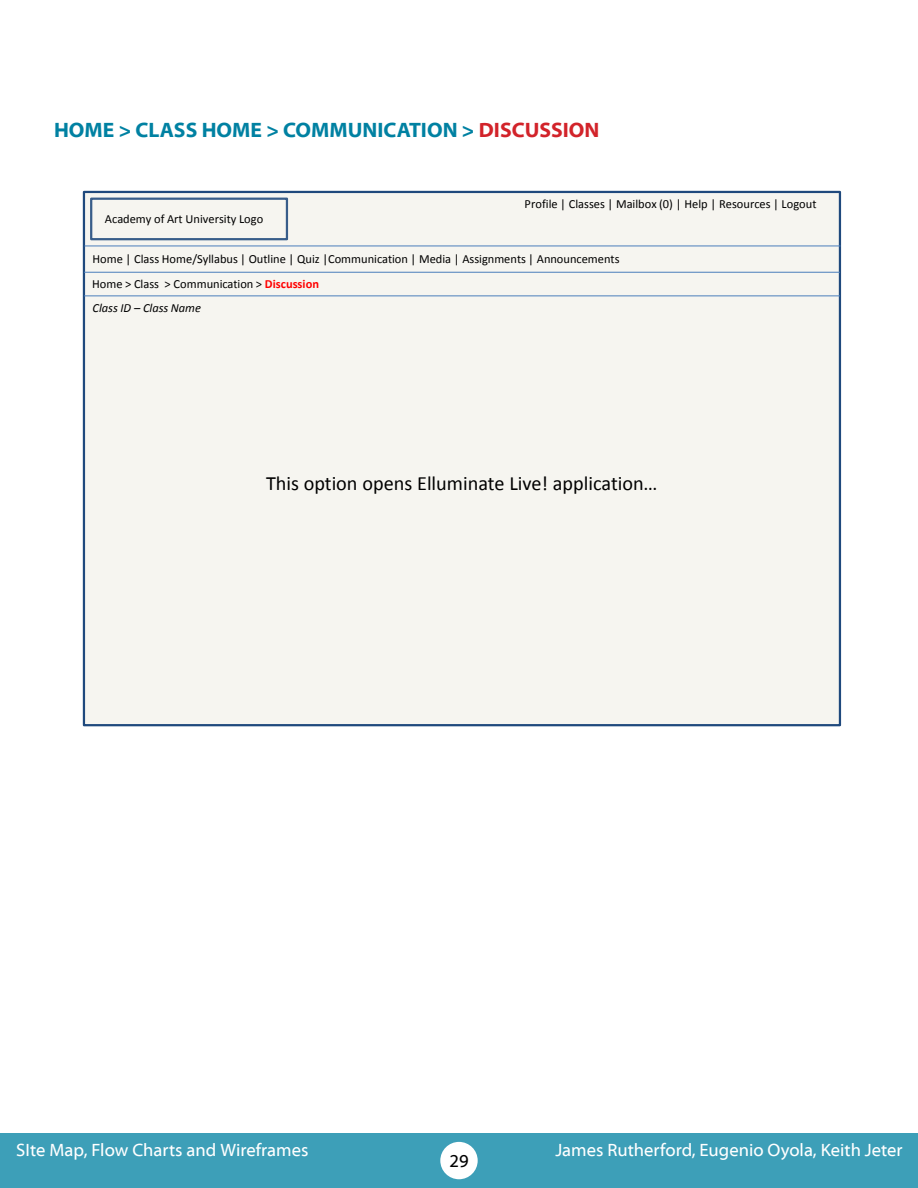
<style>
.page{position:relative;width:918px;height:1188px;background:#fff}
.page>*{position:absolute;margin:0;border:0;box-sizing:border-box;transform-origin:0 0}
.t1{font:700 21px "Myriad Web Pro";color:#0081a2}
.t2{font:20.25px "Calibri";color:#000}
.t3{font:18px "Myriad Web Pro";color:#fff}
.t4{font:18px "Myriad Web Pro";color:#000}
.t5{font:12.45px/25px "Calibri";color:#000}
.t6{font:italic 12.45px "Calibri";color:#000}
.s1{color:#d2232a}
.s2{font-weight:700;color:#f00}
</style>
<div class="page">
<div style="left:0;top:1133px;width:918px;height:55px;background:#3d9fb8"></div>
<div style="left:440px;top:1142px;width:38px;height:37px;background:#fff;border-radius:50%"></div>
<div style="left:84px;top:192px;width:756px;height:533px;background:#f6f5f0"></div>
<hr style="left:84px;top:246px;width:756px;height:1px;background:#4a7ebb">
<div style="left:90px;top:198px;width:198px;height:42px;border:2px solid #385d8a"></div>
<hr style="left:84px;top:272px;width:756px;height:1px;background:#4a7ebb">
<hr style="left:84px;top:295px;width:756px;height:1px;background:#4a7ebb">
<h1 class="t1" style="left:54px;top:119px;width:547px">HOME &gt; CLASS HOME &gt; COMMUNICATION &gt; <span class="s1">DISCUSSION</span></h1>
<p class="t5" style="left:105px;top:206px;width:160px">Academy of Art University Logo</p>
<p class="t5" style="left:525px;top:191px;width:293px">Profile | Classes | Mailbox (0) | Help | Resources | Logout</p>
<p class="t5" style="left:92px;top:246px;width:529px">Home | Class Home/Syllabus | Outline | Quiz |Communication | Media | Assignments | Announcements<br>Home &gt; Class &gt; Communication &gt; <span class="s2">Discussion</span></p>
<p class="t6" style="left:93px;top:299px;width:110px">Class ID – Class Name</p>
<h2 class="t2" style="left:266px;top:470px;width:393px">This option opens Elluminate Live! application…</h2>
<h3 class="t3" style="left:16px;top:1140px;width:294px">SIte Map, Flow Charts and Wireframes</h3>
<h3 class="t4" style="left:449px;top:1151px;width:21px">29</h3>
<h3 class="t3" style="left:555px;top:1140px;width:349px">James Rutherford, Eugenio Oyola, Keith Jeter</h3>
</div>
